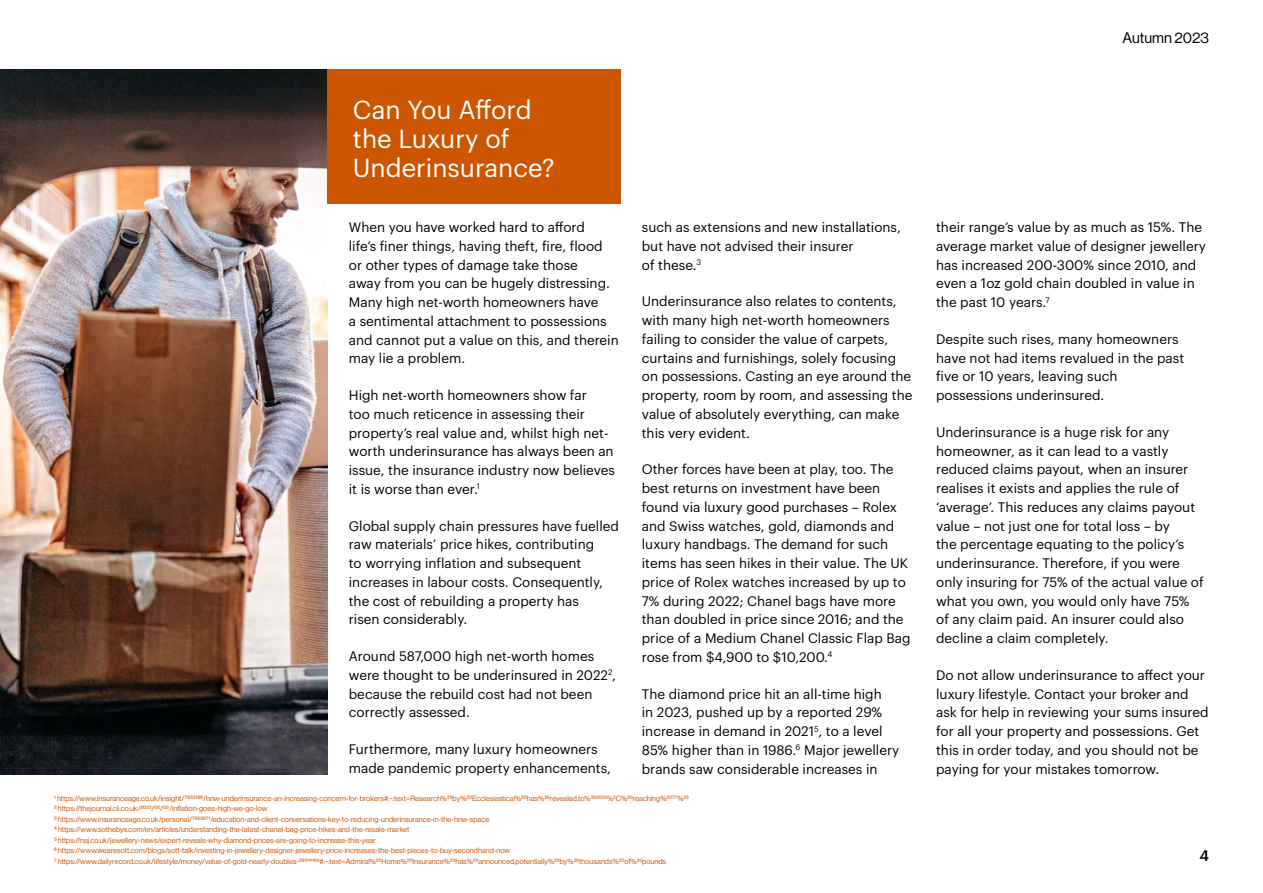
<style>
.page{position:relative;width:1263px;height:893px;background:#fff}
.page>*{position:absolute;margin:0;border:0;box-sizing:border-box;transform-origin:0 0}
.Subtitle__NHG_17_19{font:25.5px/28.5px "Graphik";color:#fff}
.t1{font:15px "N Haas Grotesk DS Pro 55 Rg";color:#000}
.Subtitle__NHG_17_19-2{font:500 15px "Graphik";color:#000}
.Body_text_black{font:13.5px/18.8px "Graphik";color:#000}
.FootNote{font:7.5px "N Haas Grotesk DS Pro 55 Rg";color:#c50}
</style>
<div class="page">
<img style="left:0;top:69px;width:327px;height:706px">
<div style="left:327px;top:69px;width:294px;height:135px;background:#c50"></div>
<p class="Subtitle__NHG_17_19" style="left:353px;top:94px;width:203px">Can You Afford the Luxury of<br>Underinsurance?</p>
<p class="Body_text_black" style="left:349px;top:217px;width:271px">When you have worked hard to afford<br>life’s finer things, having theft, fire, flood or other types of damage take those<br>away from you can be hugely distressing.<br>Many high net-worth homeowners have<br>a sentimental attachment to possessions and cannot put a value on this, and therein may lie a problem.</p>
<p class="Body_text_black" style="left:349px;top:385px;width:268px">High net-worth homeowners show far<br>too much reticence in assessing their property’s real value and, whilst high net&shy;worth underinsurance has always been an issue, the insurance industry now believes it is worse than ever.<sup>1</sup></p>
<p class="Body_text_black" style="left:349px;top:515px;width:272px">Global supply chain pressures have fuelled raw materials’ price hikes, contributing<br>to worrying inflation and subsequent increases in labour costs. Consequently, the cost of rebuilding a property has<br>risen considerably.</p>
<p class="Body_text_black" style="left:349px;top:646px;width:269px">Around 587,000 high net-worth homes were thought to be underinsured in 2022<sup>2</sup>, because the rebuild cost had not been correctly assessed.</p>
<p class="Body_text_black" style="left:349px;top:739px;width:264px">Furthermore, many luxury homeowners made pandemic property enhancements,</p>
<p class="Body_text_black" style="left:642px;top:217px;width:260px">such as extensions and new installations, but have not advised their insurer<br>of these.<sup>3</sup></p>
<p class="Body_text_black" style="left:642px;top:291px;width:272px">Underinsurance also relates to contents, with many high net-worth homeowners failing to consider the value of carpets, curtains and furnishings, solely focusing on possessions. Casting an eye around the property, room by room, and assessing the value of absolutely everything, can make this very evident.</p>
<p class="Body_text_black" style="left:642px;top:459px;width:270px">Other forces have been at play, too. The best returns on investment have been found via luxury good purchases – Rolex and Swiss watches, gold, diamonds and luxury handbags. The demand for such items has seen hikes in their value. The UK price of Rolex watches increased by up to 7% during 2022; Chanel bags have more than doubled in price since 2016; and the price of a Medium Chanel Classic Flap Bag rose from $4,900 to $10,200.<sup>4</sup></p>
<p class="Body_text_black" style="left:642px;top:683px;width:259px">The diamond price hit an all-time high<br>in 2023, pushed up by a reported 29% increase in demand in 2021<sup>5</sup>, to a level 85% higher than in 1986.<sup>6</sup> Major jewellery brands saw considerable increases in</p>
<p class="FootNote" style="left:54px;top:794px;width:636px">1 https://www.insuranceage.co.uk/insight/7953198/hnw-underinsurance-an-increasing-concern-for-brokers#:~:text=Research%20by%20Ecclesiastical%20has%20revealed,to%202022%2C%20reaching%2077%25</p>
<p class="FootNote" style="left:54px;top:804px;width:215px">2 https://thejournal.cii.co.uk/2023/05/03/inflation-goes-high-we-go-low</p>
<p class="FootNote" style="left:54px;top:815px;width:437px">3 https://www.insuranceage.co.uk/personal/7952871/education-and-client-conversations-key-to-reducing-underinsurance-in-the-hnw-space</p>
<p class="FootNote" style="left:54px;top:825px;width:357px">4 https://www.sothebys.com/en/articles/understanding-the-latest-chanel-bag-price-hikes-and-the-resale-market</p>
<p class="FootNote" style="left:54px;top:836px;width:323px">5 https://naj.co.uk/jewellery-news/expert-reveals-why-diamond-prices-are-going-to-increase-this-year</p>
<p class="FootNote" style="left:54px;top:846px;width:458px">6 https://www.wearesott.com/blogs/sott-talk/investing-in-jewellery-designer-jewellery-price-increases-the-best-pieces-to-buy-secondhand-now</p>
<p class="FootNote" style="left:54px;top:857px;width:614px">7 https://www.dailyrecord.co.uk/lifestyle/money/value-of-gold-nearly-doubles-29214163#:~:text=Admiral%20Home%20Insurance%20has%20announced,potentially%20by%20thousands%20of%20pounds</p>
<p class="t1" style="left:1122px;top:30px;width:88px">Autumn 2023</p>
<p class="Body_text_black" style="left:936px;top:217px;width:271px">their range’s value by as much as 15%. The average market value of designer jewellery has increased 200-300% since 2010, and even a 1oz gold chain doubled in value in the past 10 years.<sup>7</sup></p>
<p class="Body_text_black" style="left:936px;top:328px;width:249px">Despite such rises, many homeowners have not had items revalued in the past five or 10 years, leaving such possessions underinsured.</p>
<p class="Body_text_black" style="left:936px;top:421px;width:269px">Underinsurance is a huge risk for any homeowner, as it can lead to a vastly reduced claims payout, when an insurer realises it exists and applies the rule of ‘average’. This reduces any claims payout value – not just one for total loss – by<br>the percentage equating to the policy’s underinsurance. Therefore, if you were only insuring for 75% of the actual value of what you own, you would only have 75% of any claim paid. An insurer could also decline a claim completely.</p>
<p class="Body_text_black" style="left:936px;top:664px;width:274px">Do not allow underinsurance to affect your luxury lifestyle. Contact your broker and ask for help in reviewing your sums insured for all your property and possessions. Get this in order today, and you should not be paying for your mistakes tomorrow.</p>
<p class="Subtitle__NHG_17_19-2" style="left:1199px;top:844px;width:11px">4</p>
</div>
